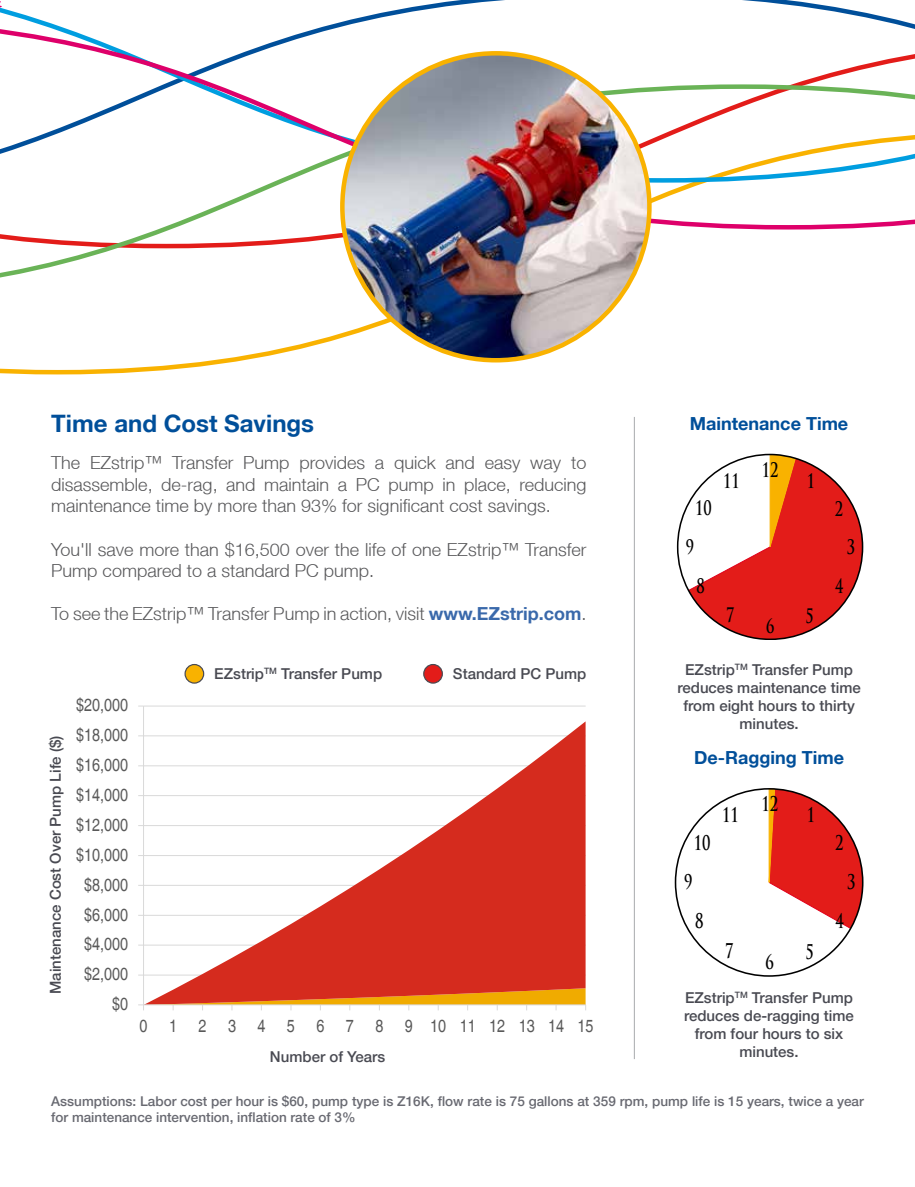
<style>
.page{position:relative;width:915px;height:1187px;background:#fff}
.page>*{position:absolute;margin:0;border:0;box-sizing:border-box;transform-origin:0 0}
.t1{font:700 24px "Helvetica Neue LT";color:#004f9a}
.t2{font:700 19.8px "Trajan Pro";color:#000;scale:.71 1}
.t3{font:700 19.5px "Trajan Pro";color:#000;scale:.71 1}
.t4{font:300 18px/21.6px "Helvetica Neue LT";color:#58585a;text-align:justify}
.t5{font:700 18px "Helvetica Neue LT";color:#004f9a}
.t6{font:condensed 17.55px "Helvetica";color:#595959}
.t7{font:500 15px/18px "Helvetica Neue LT";color:#494a52;text-align:center}
.t8{font:500 13.5px/16.2px "Helvetica Neue LT";color:#686971}
.s1{font-weight:700;color:#3a69ab}
</style>
<div class="page">
<svg style="left:0;top:298px;width:622px;height:76px"></svg>
<svg style="left:0;top:232px;width:650px;height:66px"></svg>
<svg style="left:0;top:0;width:880px;height:16px"></svg>
<svg style="left:0;top:16px;width:914px;height:216px"></svg>
<img style="left:342px;top:53px;width:307px;height:307px;border-radius:153px">
<div style="left:185px;top:664px;width:18px;height:19px;background:#f9b200;border-radius:50%"></div>
<div style="left:184px;top:664px;width:20px;height:19px;border:1px solid #494a52;border-radius:50%"></div>
<div style="left:423px;top:664px;width:19px;height:19px;background:#e31c19;border-radius:50%"></div>
<div style="left:423px;top:664px;width:20px;height:19px;border:1px solid #494a52;border-radius:50%"></div>
<hr style="left:143px;top:705px;width:442px;height:1px;background:#d9d9d9">
<svg style="left:144px;top:722px;width:441px;height:266px"></svg>
<hr style="left:143px;top:706px;width:1px;height:298px;background:#d9d9d9">
<svg style="left:138px;top:988px;width:448px;height:22px"></svg>
<svg style="left:676px;top:453px;width:187px;height:187px"></svg>
<svg style="left:674px;top:788px;width:189px;height:188px"></svg>
<hr style="left:633px;top:417px;width:1px;height:641px;background:#b2b4b6">
<h1 class="t1" style="left:51px;top:409px;width:264px">Time and Cost Savings</h1>
<p class="t4" style="left:51px;top:451px;width:536px">The EZstrip™ Transfer Pump provides a quick and easy way to disassemble, de-rag, and maintain a PC pump in place, reducing maintenance time by more than 93% for significant cost savings.</p>
<p class="t4" style="left:51px;top:538px;width:536px">You'll save more than $16,500 over the life of one EZstrip™ Transfer<br>Pump compared to a standard PC pump.</p>
<p class="t4" style="left:51px;top:602px;width:536px">To see the EZstrip™ Transfer Pump in action, visit <span class="s1">www.EZstrip.com</span>.</p>
<p class="t7" style="left:46px;top:993px;width:260px;rotate:-90deg">Maintenance Cost Over Pump Life ($)</p>
<p class="t6" style="left:76px;top:694px;width:53px">$20,000</p>
<p class="t6" style="left:76px;top:724px;width:53px">$18,000</p>
<p class="t6" style="left:76px;top:754px;width:53px">$16,000</p>
<p class="t6" style="left:76px;top:784px;width:53px">$14,000</p>
<p class="t6" style="left:76px;top:814px;width:53px">$12,000</p>
<p class="t6" style="left:76px;top:844px;width:53px">$10,000</p>
<p class="t6" style="left:84px;top:874px;width:45px">$8,000</p>
<p class="t6" style="left:84px;top:904px;width:45px">$6,000</p>
<p class="t6" style="left:84px;top:933px;width:45px">$4,000</p>
<p class="t6" style="left:84px;top:963px;width:45px">$2,000</p>
<p class="t6" style="left:112px;top:993px;width:18px">$0</p>
<p class="t7" style="left:214px;top:664px;width:169px">EZstrip<sup>TM</sup> Transfer Pump</p>
<p class="t7" style="left:453px;top:664px;width:135px">Standard PC Pump</p>
<p class="t6" style="left:139px;top:1015px;width:455px">0 1 2 3 4 5 6 7 8 9 101112131415</p>
<p class="t7" style="left:270px;top:1047px;width:117px">Number of Years</p>
<p class="t5" style="left:689px;top:412px;width:160px">Maintenance Time</p>
<p class="t3" style="left:761px;top:458px;width:25px">12</p>
<p class="t3" style="left:806px;top:468px;width:13px">1</p>
<p class="t3" style="left:723px;top:468px;width:25px">11</p>
<p class="t3" style="left:695px;top:496px;width:25px">10</p>
<p class="t3" style="left:834px;top:496px;width:13px">2</p>
<p class="t3" style="left:685px;top:534px;width:13px">9</p>
<p class="t3" style="left:846px;top:535px;width:13px">3</p>
<p class="t3" style="left:696px;top:573px;width:13px">8</p>
<p class="t3" style="left:834px;top:573px;width:13px">4</p>
<p class="t3" style="left:726px;top:603px;width:13px">7</p>
<p class="t3" style="left:765px;top:613px;width:13px">6</p>
<p class="t3" style="left:805px;top:604px;width:13px">5</p>
<p class="t7" style="left:677px;top:660px;width:185px">EZstrip<sup>TM</sup> Transfer Pump reduces maintenance time from eight hours to thirty minutes.</p>
<p class="t5" style="left:693px;top:746px;width:151px">De-Ragging Time</p>
<p class="t2" style="left:721px;top:802px;width:25px">11</p>
<p class="t2" style="left:761px;top:791px;width:25px">12</p>
<p class="t2" style="left:806px;top:802px;width:13px">1</p>
<p class="t2" style="left:693px;top:830px;width:25px">10</p>
<p class="t2" style="left:834px;top:830px;width:13px">2</p>
<p class="t2" style="left:684px;top:869px;width:13px">9</p>
<p class="t2" style="left:846px;top:869px;width:13px">3</p>
<p class="t2" style="left:694px;top:908px;width:13px">8</p>
<p class="t2" style="left:835px;top:908px;width:13px">4</p>
<p class="t2" style="left:725px;top:938px;width:13px">7</p>
<p class="t2" style="left:765px;top:949px;width:13px">6</p>
<p class="t2" style="left:805px;top:939px;width:13px">5</p>
<p class="t7" style="left:683px;top:988px;width:171px">EZstrip<sup>TM</sup> Transfer Pump reduces de-ragging time from four hours to six minutes.</p>
<p class="t8" style="left:51px;top:1092px;width:813px">Assumptions: Labor cost per hour is $60, pump type is Z16K, flow rate is 75 gallons at 359 rpm, pump life is 15 years, twice a year for maintenance intervention, inflation rate of 3%</p>
</div>
